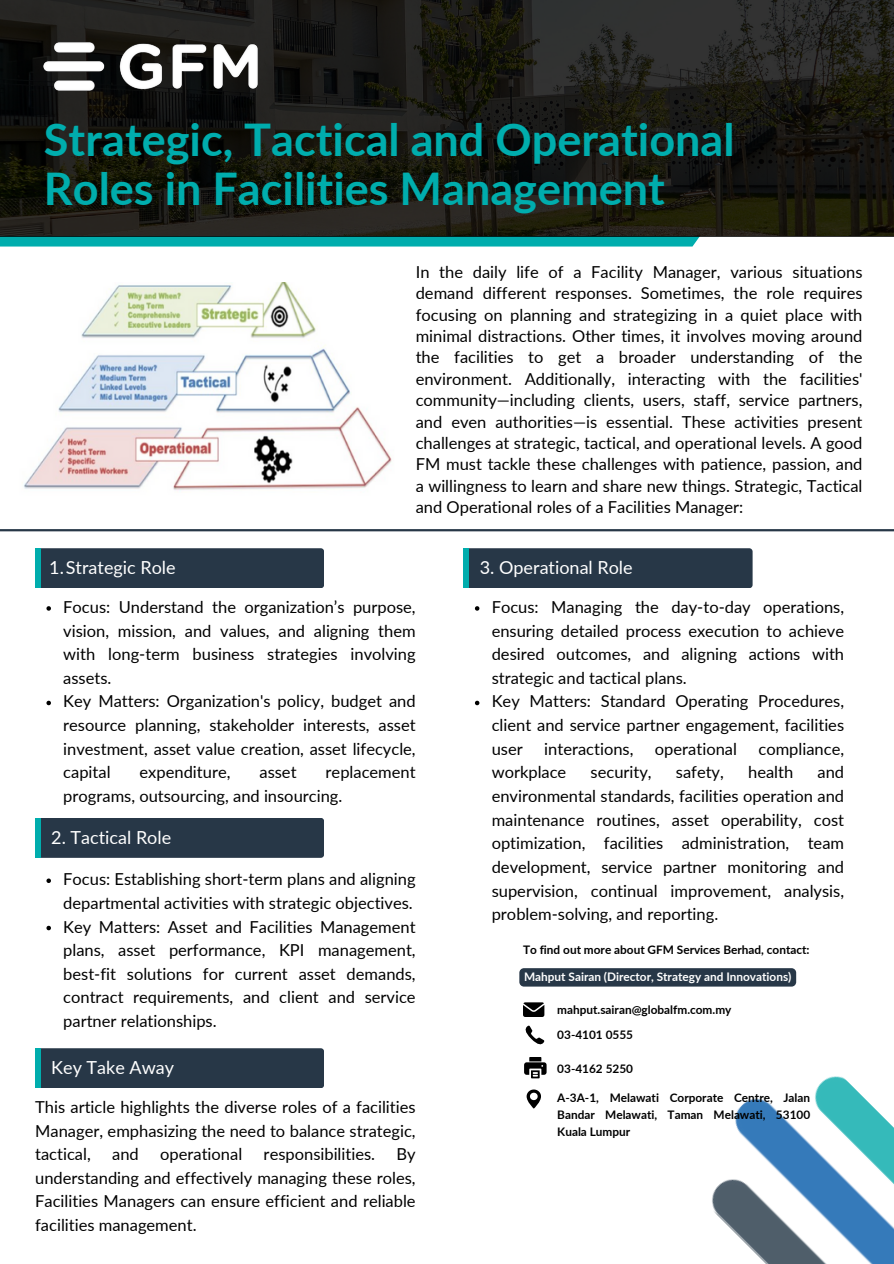
<style>
.page{position:relative;width:894px;height:1264px;background:#fff}
.page>*{position:absolute;margin:0;border:0;box-sizing:border-box;transform-origin:0 0}
.t1{font:700 45px/49.5px "Lato";color:#00adad}
.t2{font:18px "Lato";color:#fff}
.t3{font:16.5px/23.7px "Lato";color:#000;text-align:justify}
.t4{font:700 11.85px/17px "Lato";color:#000;text-align:justify}
.t5{font:700 11.85px "Lato";color:#fff}
</style>
<div class="page">
<div style="left:35px;top:548px;width:289px;height:40px;background:#273747;border-radius:3px"></div>
<div style="left:35px;top:548px;width:6px;height:40px;background:#00adad"></div>
<div style="left:0;top:237px;width:700px;height:9px;background:#00adad"></div>
<svg style="left:0;top:0;width:893px;height:237px;background:#1b1a15"></svg>
<img style="left:44px;top:42px;width:214px;height:49px">
<img style="left:712px;top:1076px;width:181px;height:187px">
<img style="left:24px;top:283px;width:368px;height:208px">
<div style="left:35px;top:817px;width:289px;height:40px;background:#273747;border-radius:3px"></div>
<div style="left:35px;top:817px;width:6px;height:40px;background:#00adad"></div>
<div style="left:35px;top:1048px;width:289px;height:40px;background:#273747;border-radius:3px"></div>
<div style="left:35px;top:1048px;width:6px;height:40px;background:#00adad"></div>
<svg style="left:523px;top:1002px;width:21px;height:14px"></svg>
<svg style="left:526px;top:1089px;width:15px;height:19px"></svg>
<svg style="left:525px;top:1025px;width:19px;height:20px"></svg>
<svg style="left:524px;top:1057px;width:22px;height:21px"></svg>
<div style="left:519px;top:968px;width:277px;height:18px;background:#273747;border-radius:5px"></div>
<div style="left:463px;top:548px;width:289px;height:40px;background:#273747;border-radius:3px"></div>
<div style="left:463px;top:548px;width:6px;height:40px;background:#00adad"></div>
<svg style="left:46px;top:606px;width:5px;height:4px"></svg>
<svg style="left:46px;top:700px;width:5px;height:5px"></svg>
<svg style="left:46px;top:878px;width:5px;height:5px"></svg>
<svg style="left:46px;top:925px;width:5px;height:5px"></svg>
<svg style="left:475px;top:606px;width:4px;height:4px"></svg>
<svg style="left:475px;top:700px;width:4px;height:5px"></svg>
<hr style="left:0;top:529px;width:893px;height:2px;background:#273747">
<p class="t1" style="left:44px;top:114px;width:692px">Strategic, Tactical and Operational<br>Roles in Facilities Management</p>
<p class="t3" style="left:415px;top:261px;width:448px;line-height:21.3px">In the daily life of a Facility Manager, various situations demand different responses. Sometimes, the role requires focusing on planning and strategizing in a quiet place with minimal distractions. Other times, it involves moving around the facilities to get a broader understanding of the environment. Additionally, interacting with the facilities' community—including clients, users, staff, service partners, and even authorities—is essential. These activities present challenges at strategic, tactical, and operational levels. A good FM must tackle these challenges with patience, passion, and a willingness to learn and share new things. Strategic, Tactical and Operational roles of a Facilities Manager:</p>
<h2 class="t2" style="left:49px;top:556px;width:128px">1.Strategic Role</h2>
<p class="t3" style="left:63px;top:594px;width:354px">Focus: Understand the organization’s purpose, vision, mission, and values, and aligning them with long-term business strategies involving assets.</p>
<h2 class="t3" style="left:63px;top:689px;width:354px">Key Matters: Organization's policy, budget and resource planning, stakeholder interests, asset investment, asset value creation, asset lifecycle, capital</h2>
<h2 class="t3" style="left:63px;top:760px;width:354px;text-indent:262px">replacement programs, outsourcing, and insourcing.</h2>
<p class="t2" style="left:51px;top:826px;width:121px">2. Tactical Role</p>
<p class="t3" style="left:63px;top:867px;width:354px">Focus: Establishing short-term plans and aligning departmental activities with strategic objectives.</p>
<h2 class="t3" style="left:63px;top:914px;width:354px">Key Matters: Asset and Facilities Management plans, asset performance, KPI management, best-fit solutions for current asset demands, contract requirements, and client and service partner relationships.</h2>
<h2 class="t2" style="left:51px;top:1056px;width:124px">Key Take Away</h2>
<p class="t3" style="left:35px;top:1094px;width:382px">This article highlights the diverse roles of a facilities Manager, emphasizing the need to balance strategic, tactical,</p>
<h2 class="t3" style="left:139px;top:760px;width:92px">expenditure,</h2>
<h2 class="t3" style="left:259px;top:760px;width:39px">asset</h2>
<p class="t3" style="left:112px;top:1141px;width:28px">and</p>
<p class="t3" style="left:160px;top:1141px;width:83px">operational</p>
<p class="t3" style="left:263px;top:1141px;width:113px">responsibilities.</p>
<p class="t3" style="left:35px;top:1141px;width:382px;text-indent:361px">By understanding and effectively managing these roles, Facilities Managers can ensure efficient and reliable facilities management.</p>
<p class="t2" style="left:479px;top:556px;width:154px">3. Operational Role</p>
<p class="t3" style="left:491px;top:594px;width:354px">Focus: Managing the day-to-day operations, ensuring detailed process execution to achieve desired outcomes, and aligning actions with strategic and tactical plans.</p>
<p class="t3" style="left:491px;top:689px;width:354px">Key Matters: Standard Operating Procedures, client and service partner engagement, facilities user</p>
<p class="t3" style="left:544px;top:736px;width:91px">interactions,</p>
<p class="t3" style="left:654px;top:736px;width:83px">operational</p>
<p class="t3" style="left:758px;top:736px;width:87px">compliance,</p>
<p class="t3" style="left:491px;top:760px;width:76px">workplace</p>
<p class="t3" style="left:590px;top:760px;width:63px">security,</p>
<p class="t3" style="left:675px;top:760px;width:49px">safety,</p>
<p class="t3" style="left:748px;top:760px;width:47px">health</p>
<p class="t3" style="left:491px;top:760px;width:354px;text-indent:326px">and environmental standards, facilities operation and maintenance routines, asset operability, cost optimization, facilities administration, team development, service partner monitoring and supervision, continual improvement, analysis, problem-solving, and reporting.</p>
<p class="t4" style="left:523px;top:940px;width:288px">To find out more about GFM Services Berhad, contact:</p>
<h1 class="t5" style="left:524px;top:969px;width:269px">Mahput Sairan (Director, Strategy and Innovations)</h1>
<h2 class="t4" style="left:557px;top:1000px;width:176px">mahput.sairan@globalfm.com.my</h2>
<p class="t4" style="left:557px;top:1026px;width:77px">03-4101 0555</p>
<p class="t4" style="left:557px;top:1060px;width:77px">03-4162 5250</p>
<p class="t4" style="left:557px;top:1089px;width:254px">A-3A-1, Melawati Corporate Centre, Jalan Bandar Melawati, Taman Melawati, 53100<br>Kuala Lumpur</p>
</div>
